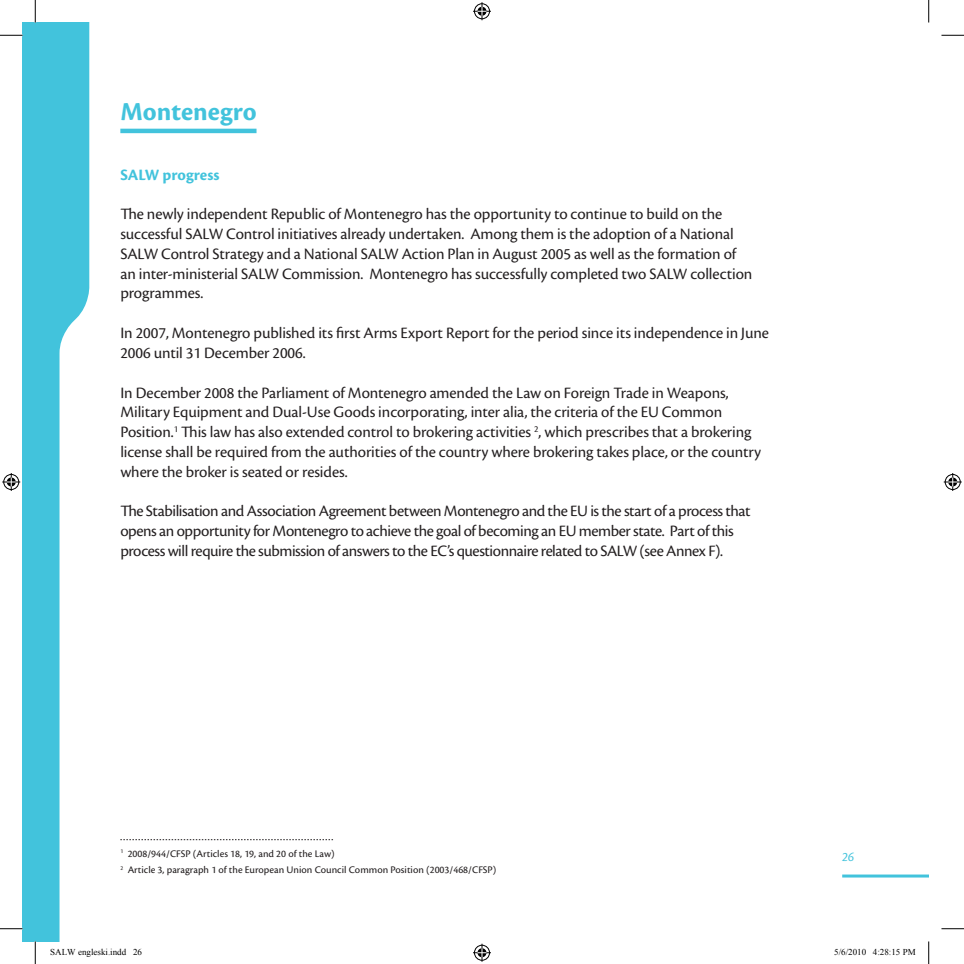
<style>
.page{position:relative;width:964px;height:964px;background:#fff}
.page>*{position:absolute;margin:0;border:0;box-sizing:border-box;transform-origin:0 0}
.t1{font:700 27px "Cronos Pro";color:#42c3dc}
.t2{font:16.5px/19.8px "Cronos Pro";letter-spacing:-.01em;color:#231f20}
.t3{font:700 16.5px "Cronos Pro";color:#42c3dc}
.t4{font:italic 13.5px "Cronos Pro";color:#42c3dc}
.t5{font:10.5px/16.8px "Cronos Pro Capt";color:#231f20}
.t6{font:9px "Times New Roman";color:#000}
</style>
<div class="page">
<svg style="left:22px;top:22px;width:67px;height:919px;fill:#42c3dc"></svg>
<hr style="left:842px;top:874px;width:86px;height:3px;background:#42c3dc">
<hr style="left:120px;top:129px;width:136px;height:4px;background:#42c3dc">
<svg style="left:120px;top:839px;width:213px;height:1px"></svg>
<svg style="left:0;top:35px;width:22px;height:1px"></svg>
<svg style="left:941px;top:35px;width:22px;height:1px"></svg>
<svg style="left:0;top:928px;width:22px;height:1px"></svg>
<svg style="left:941px;top:928px;width:22px;height:1px"></svg>
<svg style="left:35px;top:0;width:1px;height:22px"></svg>
<svg style="left:35px;top:941px;width:1px;height:22px"></svg>
<svg style="left:928px;top:0;width:1px;height:22px"></svg>
<svg style="left:928px;top:941px;width:1px;height:22px"></svg>
<svg style="left:473px;top:2px;width:18px;height:18px"></svg>
<svg style="left:473px;top:943px;width:18px;height:18px"></svg>
<svg style="left:2px;top:473px;width:18px;height:18px"></svg>
<svg style="left:943px;top:473px;width:18px;height:18px"></svg>
<h1 class="t1" style="left:120px;top:96px;width:138px">Montenegro</h1>
<p class="t3" style="left:120px;top:165px;width:101px">SALW progress</p>
<p class="t2" style="left:120px;top:204px;width:633px">The newly independent Republic of Montenegro has the opportunity to continue to build on the successful SALW Control initiatives already undertaken. Among them is the adoption of a National SALW Control Strategy and a National SALW Action Plan in August 2005 as well as the formation of an inter-ministerial SALW Commission. Montenegro has successfully completed two SALW collection programmes.</p>
<p class="t2" style="left:120px;top:323px;width:650px">In 2007, Montenegro published its first Arms Export Report for the period since its independence in June<br>2006 until 31 December 2006.</p>
<p class="t2" style="left:120px;top:382px;width:642px">In December 2008 the Parliament of Montenegro amended the Law on Foreign Trade in Weapons, Military Equipment and Dual-Use Goods incorporating, inter alia, the criteria of the EU Common Position.<sup>1</sup> This law has also extended control to brokering activities <sup>2</sup>, which prescribes that a brokering license shall be required from the authorities of the country where brokering takes place, or the country where the broker is seated or resides.</p>
<p class="t2" style="left:120px;top:501px;width:631px">The Stabilisation and Association Agreement between Montenegro and the EU is the start of a process that opens an opportunity for Montenegro to achieve the goal of becoming an EU member state. Part of this process will require the submission of answers to the EC’s questionnaire related to SALW (see Annex F).</p>
<p class="t5" style="left:120px;top:844px;width:377px"><sup>1</sup> 2008/944/CFSP (Articles 18, 19, and 20 of the Law)<br><sup>2</sup> Article 3, paragraph 1 of the European Union Council Common Position (2003/468/CFSP)</p>
<p class="t4" style="left:842px;top:848px;width:13px">26</p>
<p class="t6" style="left:50px;top:945px;width:93px">SALW engleski.indd 26</p>
<p class="t6" style="left:834px;top:945px;width:83px">5/6/2010 4:28:15 PM</p>
</div>
